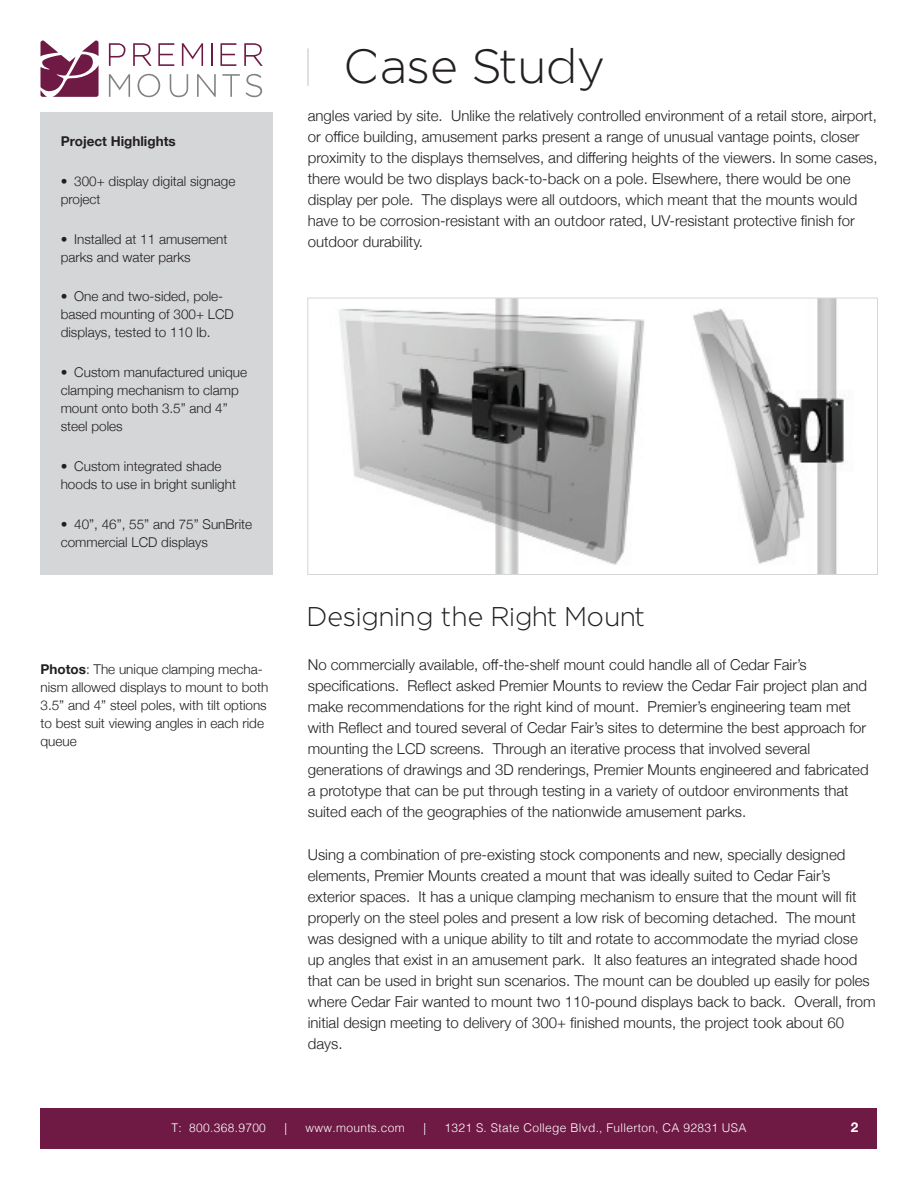
<style>
.page{position:relative;width:918px;height:1188px;background:#fff}
.page>*{position:absolute;margin:0;border:0;box-sizing:border-box;transform-origin:0 0}
.t1{font:300 48px "Regencie";letter-spacing:.035em;color:#231f20}
.t2{font:300 27px "Regencie";letter-spacing:.045em;color:#231f20}
.t3{font:300 15px/21px "Helvetica Neue";color:#231f20}
.t4{font:300 13.5px/18px "Helvetica Neue";color:#231f20}
.t5{font:700 13.5px "Helvetica Neue";color:#231f20}
.t6{font:700 13.5px "Helvetica Neue";color:#fff}
.t7{font:300 12px "Helvetica";letter-spacing:.025em;color:#fff}
.s1{font-weight:700}
</style>
<div class="page">
<div style="left:40px;top:1108px;width:838px;height:40px;background:#6f1a45"></div>
<svg style="left:41px;top:40px;width:58px;height:57px"></svg>
<svg style="left:109px;top:43px;width:16px;height:23px"></svg>
<svg style="left:133px;top:43px;width:19px;height:23px"></svg>
<svg style="left:158px;top:43px;width:16px;height:23px"></svg>
<svg style="left:182px;top:43px;width:21px;height:23px"></svg>
<svg style="left:211px;top:43px;width:1px;height:23px"></svg>
<svg style="left:220px;top:43px;width:16px;height:23px"></svg>
<svg style="left:244px;top:43px;width:19px;height:23px"></svg>
<svg style="left:109px;top:74px;width:21px;height:23px"></svg>
<svg style="left:138px;top:74px;width:22px;height:23px"></svg>
<svg style="left:170px;top:74px;width:18px;height:23px"></svg>
<svg style="left:197px;top:74px;width:19px;height:23px"></svg>
<svg style="left:222px;top:74px;width:18px;height:23px"></svg>
<svg style="left:246px;top:74px;width:16px;height:23px"></svg>
<hr style="left:307px;top:48px;width:2px;height:38px;background:#d5d6d8">
<div style="left:40px;top:112px;width:233px;height:463px;background:#d5d6d8"></div>
<img style="left:339px;top:300px;width:506px;height:273px">
<div style="left:307px;top:298px;width:571px;height:277px;border:1px solid #d5d6d8"></div>
<p class="t5" style="left:61px;top:130px;width:116px">Project Highlights</p>
<p class="t4" style="left:61px;top:171px;width:176px">• 300+ display digital signage project</p>
<p class="t4" style="left:61px;top:229px;width:168px">• Installed at 11 amusement parks and water parks</p>
<p class="t4" style="left:61px;top:287px;width:175px">• One and two-sided, pole&shy;based mounting of 300+ LCD displays, tested to 110 lb.</p>
<p class="t4" style="left:61px;top:363px;width:188px">• Custom manufactured unique clamping mechanism to clamp mount onto both 3.5” and 4” steel poles</p>
<p class="t4" style="left:61px;top:457px;width:177px">• Custom integrated shade hoods to use in bright sunlight</p>
<p class="t4" style="left:61px;top:514px;width:193px">• 40”, 46”, 55” and 75” SunBrite commercial LCD displays</p>
<p class="t4" style="left:40px;top:659px;width:229px"><span class="s1">Photos</span>: The unique clamping mecha&shy;nism allowed displays to mount to both<br>3.5” and 4” steel poles, with tilt options to best suit viewing angles in each ride queue</p>
<h1 class="t1" style="left:345px;top:35px;width:262px">Case Study</h1>
<p class="t3" style="left:308px;top:104px;width:571px">angles varied by site. Unlike the relatively controlled environment of a retail store, airport, or office building, amusement parks present a range of unusual vantage points, closer proximity to the displays themselves, and differing heights of the viewers. In some cases, there would be two displays back-to-back on a pole. Elsewhere, there would be one display per pole. The displays were all outdoors, which meant that the mounts would have to be corrosion-resistant with an outdoor rated, UV-resistant protective finish for outdoor durability.</p>
<h2 class="t2" style="left:308px;top:599px;width:339px">Designing the Right Mount</h2>
<p class="t3" style="left:308px;top:653px;width:562px">No commercially available, off-the-shelf mount could handle all of Cedar Fair’s specifications. Reflect asked Premier Mounts to review the Cedar Fair project plan and make recommendations for the right kind of mount. Premier’s engineering team met with Reflect and toured several of Cedar Fair’s sites to determine the best approach for mounting the LCD screens. Through an iterative process that involved several generations of drawings and 3D renderings, Premier Mounts engineered and fabricated a prototype that can be put through testing in a variety of outdoor environments that suited each of the geographies of the nationwide amusement parks.</p>
<p class="t3" style="left:308px;top:843px;width:569px">Using a combination of pre-existing stock components and new, specially designed elements, Premier Mounts created a mount that was ideally suited to Cedar Fair’s exterior spaces. It has a unique clamping mechanism to ensure that the mount will fit properly on the steel poles and present a low risk of becoming detached. The mount was designed with a unique ability to tilt and rotate to accommodate the myriad close up angles that exist in an amusement park. It also features an integrated shade hood that can be used in bright sun scenarios. The mount can be doubled up easily for poles where Cedar Fair wanted to mount two 110-pound displays back to back. Overall, from initial design meeting to delivery of 300+ finished mounts, the project took about 60 days.</p>
<p class="t7" style="left:171px;top:1118px;width:96px">T: 800.368.9700</p>
<p class="t7" style="left:284px;top:1118px;width:4px">|</p>
<p class="t7" style="left:306px;top:1118px;width:101px">www.mounts.com</p>
<p class="t7" style="left:423px;top:1118px;width:4px">|</p>
<p class="t7" style="left:444px;top:1118px;width:304px">1321 S. State College Blvd., Fullerton, CA 92831 USA</p>
<p class="t6" style="left:851px;top:1117px;width:9px">2</p>
</div>
